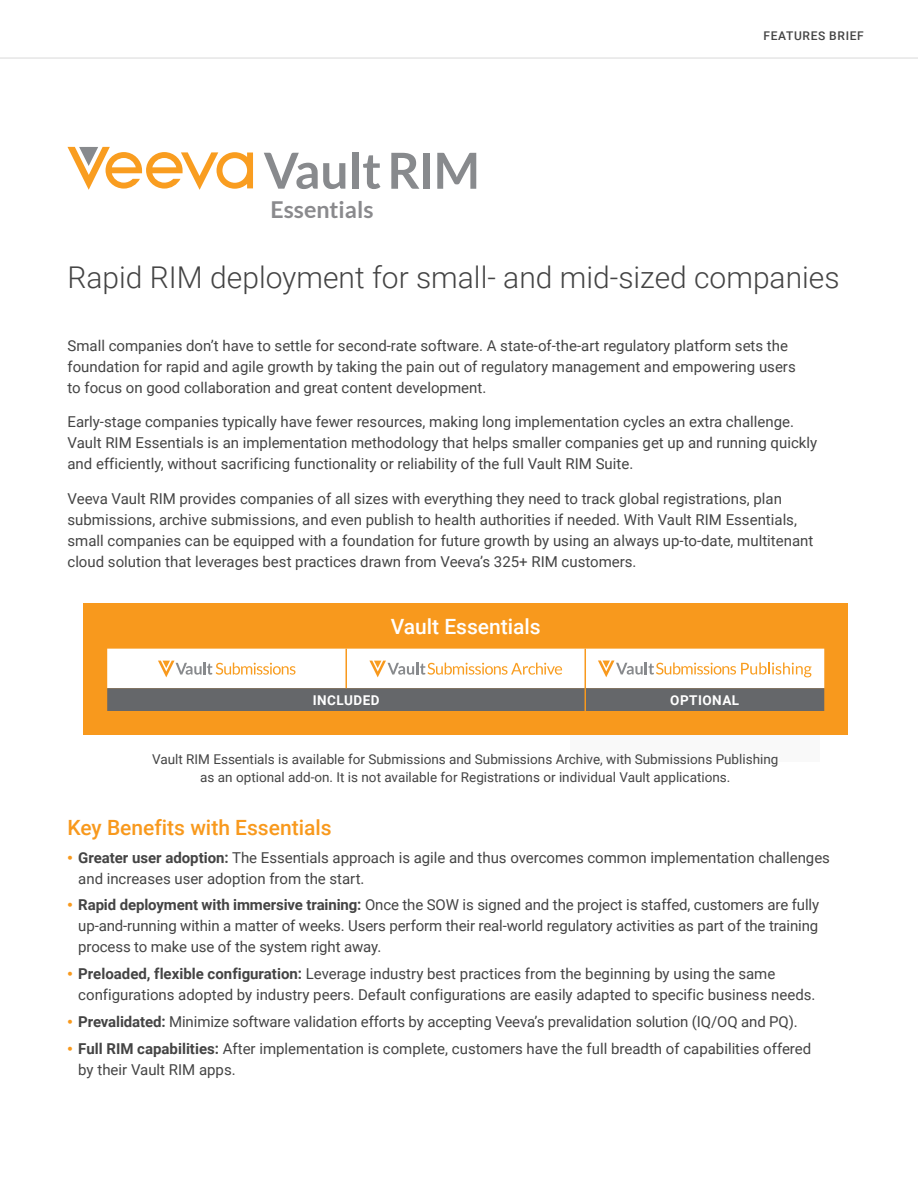
<style>
.page{position:relative;width:918px;height:1188px;background:#fff}
.page>*{position:absolute;margin:0;border:0;box-sizing:border-box;transform-origin:0 0}
.t1{font:300 30px "Roboto";color:#444}
.t2{font:700 23.25px "Lato";color:#8a8a8d}
.t3{font:500 21px "Roboto";color:#f8991d}
.t4{font:500 21px "Roboto";color:#fff}
.t5{font:15px/21px "Roboto";color:#444}
.t6{font:13.5px/18px "Roboto";color:#444;text-align:center}
.t7{font:700 13.5px "Roboto";letter-spacing:.035em;color:#fff}
.t8{font:500 12px "Roboto";letter-spacing:.055em;color:#444}
.s1{font-family:"Arial MT Std";font-weight:500;color:#f8991d}
.s2{font-weight:700}
</style>
<div class="page">
<hr style="left:0;top:58px;width:918px;height:1px;background:#d9d9d9">
<svg style="left:264px;top:153px;width:81px;height:36px"></svg>
<div style="left:352px;top:152px;width:6px;height:37px;background:#888a8d"></div>
<svg style="left:363px;top:155px;width:17px;height:34px"></svg>
<svg style="left:391px;top:153px;width:28px;height:36px"></svg>
<div style="left:424px;top:153px;width:6px;height:36px;background:#888a8d"></div>
<svg style="left:437px;top:153px;width:39px;height:36px"></svg>
<svg style="left:68px;top:147px;width:185px;height:43px"></svg>
<div style="left:570px;top:691px;width:250px;height:71px;background:#f9f9f9"></div>
<div style="left:83px;top:603px;width:764px;height:132px;background:#f8991d"></div>
<svg style="left:107px;top:649px;width:717px;height:62px;background:#c4c1bc"></svg>
<h2 class="t2" style="left:270px;top:196px;width:105px">Essentials</h2>
<p class="t8" style="left:764px;top:27px;width:102px">FEATURES BRIEF</p>
<h1 class="t1" style="left:68px;top:257px;width:774px">Rapid RIM deployment for small- and mid-sized companies</h1>
<p class="t5" style="left:68px;top:334px;width:730px">Small companies don’t have to settle for second-rate software. A state-of-the-art regulatory platform sets the foundation for rapid and agile growth by taking the pain out of regulatory management and empowering users to focus on good collaboration and great content development.</p>
<p class="t5" style="left:68px;top:411px;width:751px">Early-stage companies typically have fewer resources, making long implementation cycles an extra challenge.<br>Vault RIM Essentials is an implementation methodology that helps smaller companies get up and running quickly and efficiently, without sacrificing functionality or reliability of the full Vault RIM Suite.</p>
<p class="t5" style="left:68px;top:487px;width:747px">Veeva Vault RIM provides companies of all sizes with everything they need to track global registrations, plan submissions, archive submissions, and even publish to health authorities if needed. With Vault RIM Essentials, small companies can be equipped with a foundation for future growth by using an always up-to-date, multitenant cloud solution that leverages best practices drawn from Veeva’s 325+ RIM customers.</p>
<h3 class="t4" style="left:391px;top:612px;width:152px">Vault Essentials</h3>
<p class="t7" style="left:313px;top:690px;width:68px">INCLUDED</p>
<p class="t7" style="left:670px;top:690px;width:71px">OPTIONAL</p>
<p class="t6" style="left:152px;top:750px;width:628px">Vault RIM Essentials is available for Submissions and Submissions Archive, with Submissions Publishing as an optional add-on. It is not available for Registrations or individual Vault applications.</p>
<h3 class="t3" style="left:68px;top:813px;width:266px">Key Benefits with Essentials</h3>
<p class="t5" style="left:78px;top:847px;width:753px;text-indent:-11px"><span class="s1">•</span> <span class="s2">Greater user adoption:</span> The Essentials approach is agile and thus overcomes common implementation challenges and increases user adoption from the start.</p>
<p class="t5" style="left:78px;top:894px;width:742px;text-align:justify;text-indent:-11px"><span class="s1">•</span> <span class="s2">Rapid deployment with immersive training:</span> Once the SOW is signed and the project is staffed, customers are fully up-and-running within a matter of weeks. Users perform their real-world regulatory activities as part of the training process to make use of the system right away.</p>
<p class="t5" style="left:78px;top:962px;width:739px;text-indent:-11px"><span class="s1">•</span> <span class="s2">Preloaded, flexible configuration:</span> Leverage industry best practices from the beginning by using the same configurations adopted by industry peers. Default configurations are easily adapted to specific business needs.</p>
<p class="t5" style="left:68px;top:1011px;width:732px"><span class="s1">•</span> <span class="s2">Prevalidated:</span> Minimize software validation efforts by accepting Veeva’s prevalidation solution (IQ/OQ and PQ).</p>
<p class="t5" style="left:78px;top:1037px;width:734px;text-indent:-11px"><span class="s1">•</span> <span class="s2">Full RIM capabilities:</span> After implementation is complete, customers have the full breadth of capabilities offered by their Vault RIM apps.</p>
</div>
